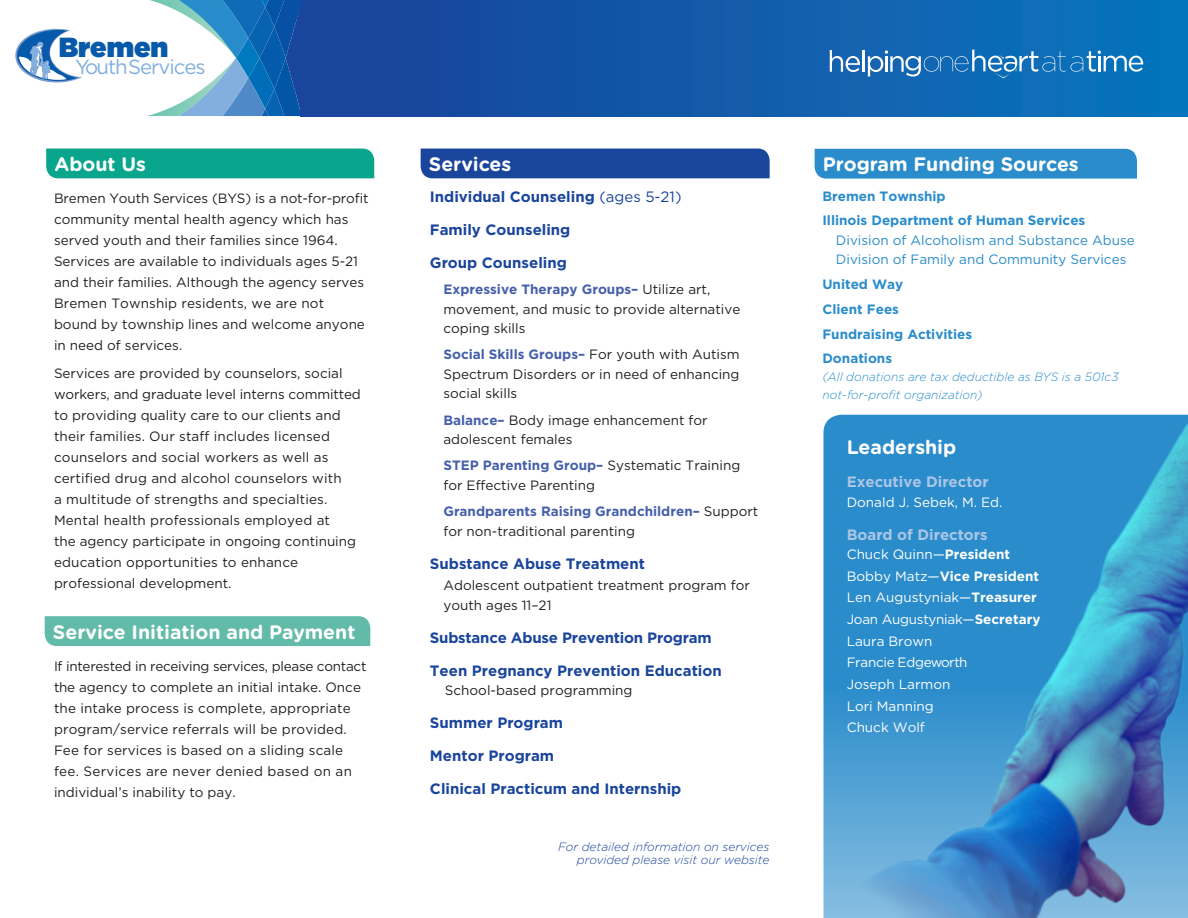
<style>
.page{position:relative;width:1188px;height:918px;background:#fff}
.page>*{position:absolute;margin:0;border:0;box-sizing:border-box;transform-origin:0 0}
.t1{font:900 27.6px "Gotham";color:#0759a9}
.t2{font:20.4px "Gotham";letter-spacing:-.05em;color:#82afdd}
.SectionHead{font:700 19.5px "Gotham Rounded";color:#fff}
.Subhead2{font:700 15px "Gotham";color:#1a459c}
.Body{font:700 15px "Gotham";color:#1a459c}
.Subhead2-2{font:700 15px "Gotham";color:#abc6e7}
.Body-2{font:13.5px/21px "Gotham";color:#231f20}
.Body-3{font:13.5px "Gotham";color:#fff}
.t3{font:700 13.5px "Gotham";color:#2a8ccb}
.Body-4{font:13.5px/19.5px "Gotham";color:#2a8ccb}
.Body-5{font:13.5px "Gotham";letter-spacing:-.02em;color:#fff}
.Body-6{font:700 13.5px "Gotham";color:#fff}
.t4{font:italic 300 12px/18px "Gotham";color:#2a8ccb}
.GroupTitle{font:italic 300 12px/13.5px "Gotham";color:#1a459c;text-align:right}
.s1{font-weight:400}
.s2{font-weight:700;color:#455fab}
.s3{font-weight:700}
</style>
<div class="page">
<img style="left:823px;top:415px;width:365px;height:503px">
<div style="left:46px;top:149px;width:328px;height:29px;background:#09a68d"></div>
<div style="left:45px;top:616px;width:325px;height:30px;background:#62bba9"></div>
<div style="left:421px;top:149px;width:349px;height:29px;background:#1a459c"></div>
<div style="left:815px;top:149px;width:322px;height:30px;background:#2a8ccb"></div>
<div style="left:300px;top:0;width:888px;height:116px;background:linear-gradient(to right,#1b4299,#0876bd)"></div>
<svg style="left:15px;top:28px;width:67px;height:55px"></svg>
<svg style="left:147px;top:0;width:160px;height:116px"></svg>
<svg style="left:830px;top:50px;width:30px;height:22px"></svg>
<hr style="left:863px;top:50px;width:2px;height:22px;background:#fff">
<svg style="left:868px;top:50px;width:275px;height:28px;background:#3784c2"></svg>
<p class="t1" style="left:59px;top:31px;width:111px">Bremen</p>
<p class="t2" style="left:75px;top:56px;width:132px">YouthServices</p>
<p class="SectionHead" style="left:54px;top:150px;width:93px">About Us</p>
<p class="Body-2" style="left:54px;top:188px;width:316px">Bremen Youth Services (BYS) is a not-for-profit community mental health agency which has served youth and their families since 1964.<br>Services are available to individuals ages 5-21 and their families. Although the agency serves Bremen Township residents, we are not bound by township lines and welcome anyone in need of services.</p>
<p class="Body-2" style="left:54px;top:363px;width:308px">Services are provided by counselors, social workers, and graduate level interns committed to providing quality care to our clients and their families. Our staff includes licensed counselors and social workers as well as certified drug and alcohol counselors with<br>a multitude of strengths and specialties.<br>Mental health professionals employed at<br>the agency participate in ongoing continuing education opportunities to enhance professional development.</p>
<p class="SectionHead" style="left:53px;top:617px;width:304px">Service Initiation and Payment</p>
<p class="Body-2" style="left:54px;top:655px;width:314px">If interested in receiving services, please contact the agency to complete an initial intake. Once the intake process is complete, appropriate program/service referrals will be provided.<br>Fee for services is based on a sliding scale fee. Services are never denied based on an individual’s inability to pay.</p>
<p class="SectionHead" style="left:429px;top:150px;width:84px">Services</p>
<p class="Subhead2" style="left:430px;top:188px;width:253px">Individual Counseling <span class="s1">(ages 5-21)</span></p>
<p class="Subhead2" style="left:430px;top:221px;width:142px">Family Counseling</p>
<p class="Subhead2" style="left:430px;top:254px;width:138px">Group Counseling</p>
<p class="Body-2" style="left:443px;top:279px;width:298px;line-height:19.5px"><span class="s2">Expressive Therapy Groups–</span> Utilize art, movement, and music to provide alternative coping skills</p>
<p class="Body-2" style="left:443px;top:345px;width:298px;line-height:19.5px;text-align:justify"><span class="s2">Social Skills Groups–</span> For youth with Autism Spectrum Disorders or in need of enhancing social skills</p>
<p class="Body-2" style="left:443px;top:410px;width:266px;line-height:19.5px"><span class="s2">Balance–</span> Body image enhancement for adolescent females</p>
<p class="Body-2" style="left:443px;top:456px;width:298px;line-height:19.5px"><span class="s2">STEP Parenting Group–</span> Systematic Training for Effective Parenting</p>
<p class="Body-2" style="left:443px;top:501px;width:317px;line-height:19.5px"><span class="s2">Grandparents Raising Grandchildren–</span> Support for non-traditional parenting</p>
<p class="Subhead2" style="left:430px;top:555px;width:217px">Substance Abuse Treatment</p>
<p class="Body-2" style="left:443px;top:575px;width:308px;line-height:19.5px">Adolescent outpatient treatment program for youth ages 11–21</p>
<p class="Body" style="left:430px;top:629px;width:283px">Substance Abuse Prevention Program</p>
<p class="Body" style="left:430px;top:662px;width:293px">Teen Pregnancy Prevention Education</p>
<p class="Body-2" style="left:445px;top:680px;width:189px">School-based programming</p>
<p class="Subhead2" style="left:430px;top:714px;width:135px">Summer Program</p>
<p class="Subhead2" style="left:430px;top:747px;width:126px">Mentor Program</p>
<p class="Subhead2" style="left:430px;top:780px;width:253px">Clinical Practicum and Internship</p>
<p class="GroupTitle" style="left:558px;top:840px;width:213px">For detailed information on services provided please visit our website</p>
<h3 class="SectionHead" style="left:823px;top:150px;width:257px">Program Funding Sources</h3>
<p class="t3" style="left:822px;top:188px;width:125px">Bremen Township</p>
<p class="t3" style="left:822px;top:213px;width:265px">Illinois Department of Human Services</p>
<p class="Body-4" style="left:836px;top:230px;width:300px">Division of Alcoholism and Substance Abuse<br>Division of Family and Community Services</p>
<p class="t3" style="left:822px;top:276px;width:82px">United Way</p>
<p class="t3" style="left:822px;top:301px;width:78px">Client Fees</p>
<p class="t3" style="left:822px;top:326px;width:151px">Fundraising Activities</p>
<p class="t3" style="left:822px;top:351px;width:71px">Donations</p>
<p class="t4" style="left:822px;top:368px;width:298px">(All donations are tax deductible as BYS is a 501c3 not-for-profit organization)</p>
<p class="SectionHead" style="left:847px;top:433px;width:111px">Leadership</p>
<p class="Subhead2-2" style="left:847px;top:473px;width:144px">Executive Director</p>
<p class="Body-3" style="left:847px;top:494px;width:157px">Donald J. Sebek, M. Ed.</p>
<p class="Subhead2-2" style="left:847px;top:526px;width:143px">Board of Directors</p>
<p class="Body-3" style="left:847px;top:547px;width:165px">Chuck Quinn—<span class="s3">President</span></p>
<p class="Body-6" style="left:847px;top:568px;width:194px"><span class="s1">Bobby Matz—</span>Vice President</p>
<p class="Body-3" style="left:847px;top:590px;width:192px">Len Augustyniak—<span class="s3">Treasurer</span></p>
<p class="Body-5" style="left:847px;top:612px;width:195px">Joan Augustyniak—<span class="s3">Secretary</span></p>
<p class="Body-3" style="left:847px;top:633px;width:87px">Laura Brown</p>
<p class="Body-5" style="left:847px;top:655px;width:122px">Francie Edgeworth</p>
<p class="Body-3" style="left:847px;top:677px;width:105px">Joseph Larmon</p>
<p class="Body-3" style="left:847px;top:698px;width:89px">Lori Manning</p>
<p class="Body-3" style="left:847px;top:720px;width:80px">Chuck Wolf</p>
</div>
